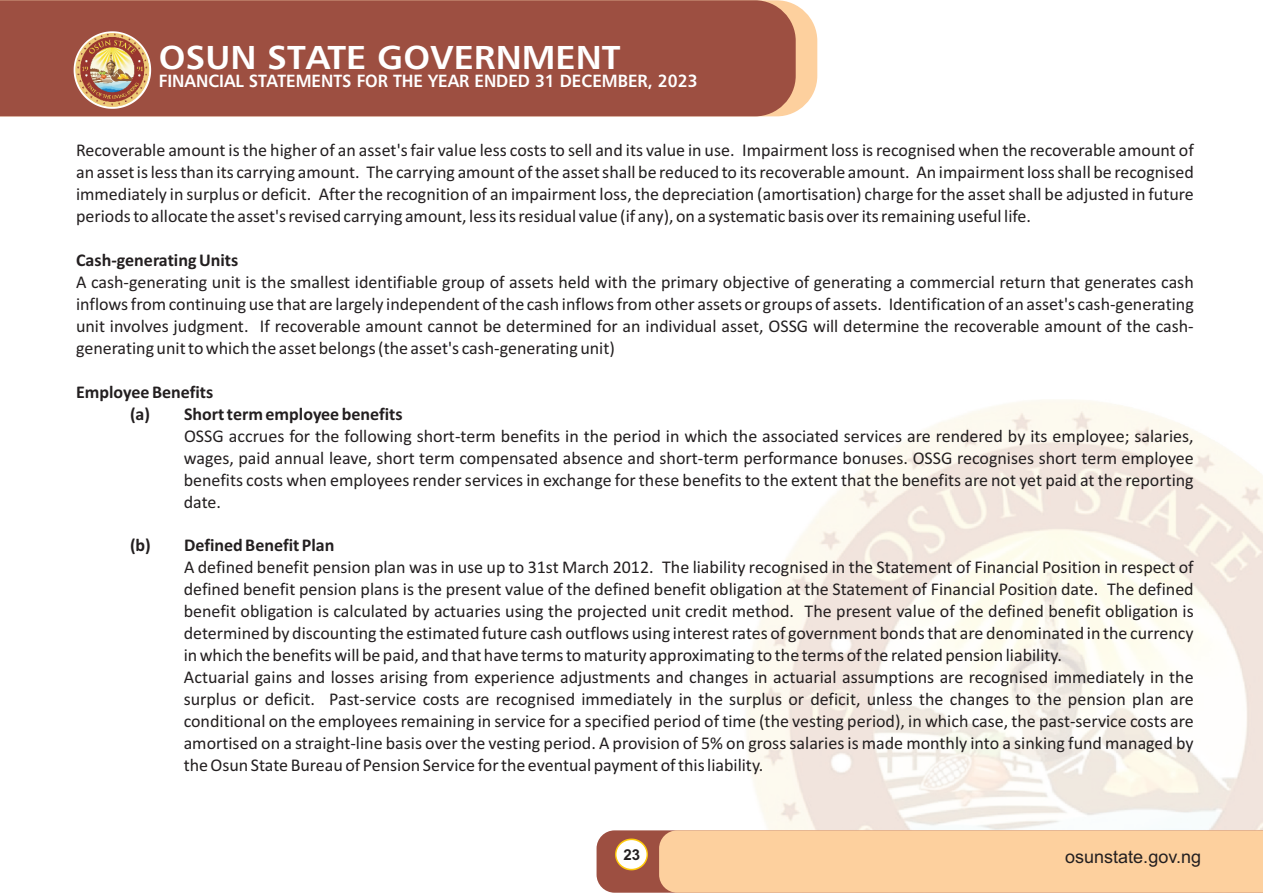
<style>
.page{position:relative;width:1263px;height:893px;background:#fff}
.page>*{position:absolute;margin:0;border:0;box-sizing:border-box;transform-origin:0 0}
.t1{font:33.15px "Humanist 777 BT Roman B,Bold";color:#fff;scale:1.07 1}
.t2{font:18px/21.9px "Calibri";color:#231f20;text-align:justify}
.t3{font:700 18px/21.9px "Calibri";color:#231f20}
.t4{font:18px "Arial";color:#231f20}
.t5{font:17.7px "Humanist 777 BT Roman B,Bold";color:#fff;scale:.95 1}
.t6{font:700 15px "Arial";color:#231f20}
</style>
<div class="page">
<img style="left:746px;top:400px;width:517px;height:430px">
<svg style="left:796px;top:5px;width:21px;height:107px;fill:#fdd09e"></svg>
<div style="left:0;top:0;width:796px;height:116px;background:#9d4f41"></div>
<svg style="left:74px;top:31px;width:77px;height:78px"></svg>
<img style="left:75px;top:33px;width:74px;height:74px;border-radius:50%">
<svg style="left:596px;top:830px;width:667px;height:63px;background:#f5c698"></svg>
<h1 class="t1" style="left:159px;top:44px;width:433px">OSUN STATE GOVERNMENT</h1>
<p class="t5" style="left:159px;top:74px;width:569px">FINANCIAL STATEMENTS FOR THE YEAR ENDED 31 DECEMBER, 2023</p>
<p class="t2" style="left:76px;top:141px;width:1119px">Recoverable amount is the higher of an asset's fair value less costs to sell and its value in use. Impairment loss is recognised when the recoverable amount of an asset is less than its carrying amount. The carrying amount of the asset shall be reduced to its recoverable amount. An impairment loss shall be recognised immediately in surplus or deficit. After the recognition of an impairment loss, the depreciation (amortisation) charge for the asset shall be adjusted in future periods to allocate the asset's revised carrying amount, less its residual value (if any), on a systematic basis over its remaining useful life.</p>
<p class="t3" style="left:76px;top:250px;width:164px">Cash-generating Units</p>
<p class="t2" style="left:76px;top:272px;width:1119px">A cash-generating unit is the smallest identifiable group of assets held with the primary objective of generating a commercial return that generates cash inflows from continuing use that are largely independent of the cash inflows from other assets or groups of assets. Identification of an asset's cash-generating unit involves judgment. If recoverable amount cannot be determined for an individual asset, OSSG will determine the recoverable amount of the cash&shy;generating unit to which the asset belongs (the asset's cash-generating unit)</p>
<p class="t3" style="left:130px;top:382px;width:274px;text-indent:-54px">Employee Benefits<br>(a) Short term employee benefits</p>
<p class="t2" style="left:184px;top:426px;width:1011px">OSSG accrues for the following short-term benefits in the period in which the associated services are rendered by its employee; salaries, wages, paid annual leave, short term compensated absence and short-term performance bonuses. OSSG recognises short term employee benefits costs when employees render services in exchange for these benefits to the extent that the benefits are not yet paid at the reporting date.</p>
<p class="t3" style="left:130px;top:536px;width:206px">(b) DefinedBenefit Plan</p>
<p class="t2" style="left:184px;top:558px;width:1011px;text-align:left">A defined benefit pension plan was in use up to 31st March 2012. The liability recognised in the Statement of Financial Position in respect of defined benefit pension plans is the present value of the defined benefit obligation at the Statement of Financial Position date. The defined benefit obligation is calculated by actuaries using the projected unit credit method. The present value of the defined benefit obligation is determined by discounting the estimated future cash outflows using interest rates of government bonds that are denominated in the currency in which the benefits will be paid, and that have terms to maturity approximating to the terms of the related pension liability.<br>Actuarial gains and losses arising from experience adjustments and changes in actuarial assumptions are recognised immediately in the surplus or deficit. Past-service costs are recognised immediately in the surplus or deficit, unless the changes to the pension plan are conditional on the employees remaining in service for a specified period of time (the vesting period), in which case, the past-service costs are amortised on a straight-line basis over the vesting period. A provision of 5% on gross salaries is made monthly into a sinking fund managed by the Osun State Bureau of Pension Service for the eventual payment of this liability.</p>
<p class="t6" style="left:623px;top:849px;width:18px">23</p>
<p class="t4" style="left:1065px;top:850px;width:137px">osunstate.gov.ng</p>
</div>
